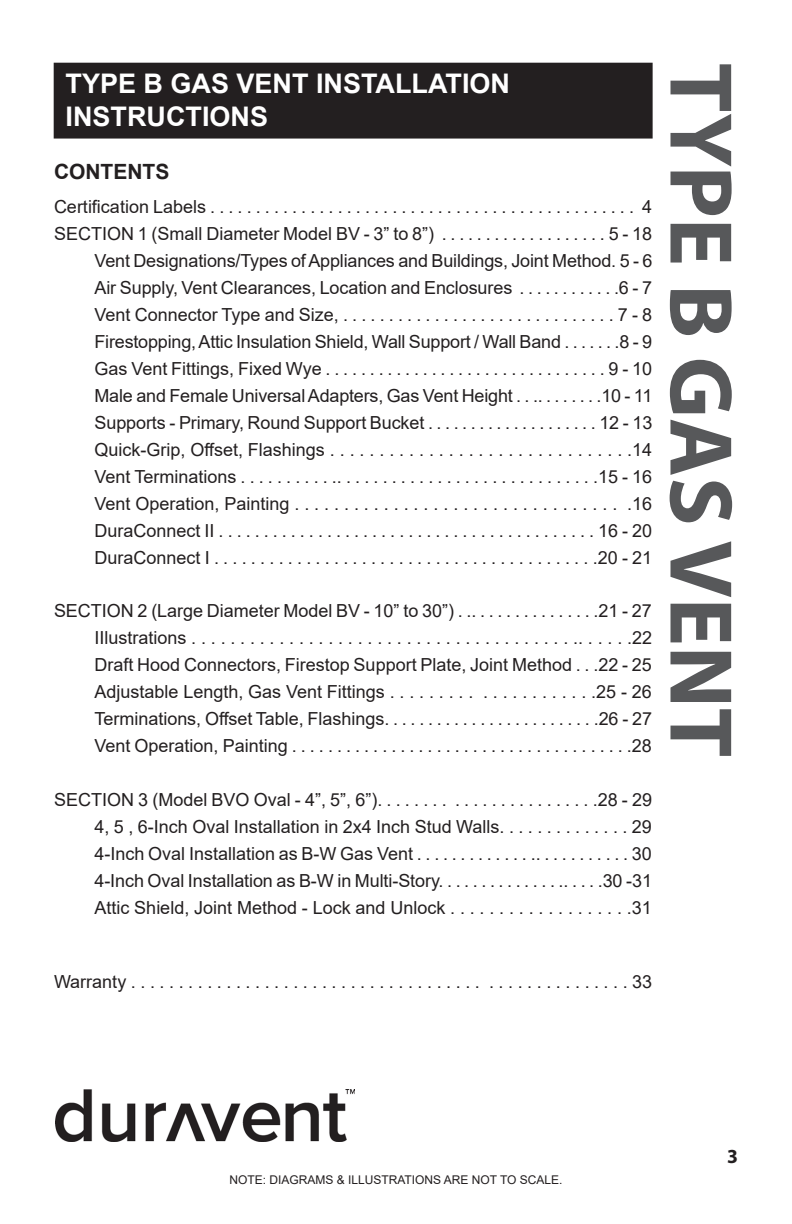
<style>
.page{position:relative;width:792px;height:1224px;background:#fff}
.page>*{position:absolute;margin:0;border:0;box-sizing:border-box;transform-origin:0 0}
.SUBTITLE{font:700 90px "Myriad Pro";color:#57585a}
.BODY_TEXT{font:700 27px/32.4px "Arial";color:#fff}
.t1{font:700 21px "Arial";color:#231f20}
.t2{font:700 20px "Myriad Pro";color:#231f20}
.t3{font:18px "Arial";color:#231f20}
.t4{font:12px "Arial";color:#231f20}
</style>
<div class="page">
<div style="left:54px;top:63px;width:598px;height:75px;background:#231f20"></div>
<img style="left:56px;top:1089px;width:298px;height:52px">
<p class="BODY_TEXT" style="left:66px;top:68px;width:446px">TYPE B GAS VENT INSTALLATION<br>INSTRUCTIONS</p>
<p class="t1" style="left:54px;top:156px;width:117px">CONTENTS</p>
<p class="t3" style="left:54px;top:195px;width:600px">Certification Labels . . . . . . . . . . . . . . . . . . . . . . . . . . . . . . . . . . . . . . . . . . . . . . . 4</p>
<p class="t3" style="left:54px;top:222px;width:600px">SECTION 1 (Small Diameter Model BV - 3” to 8”) . . . . . . . . . . . . . . . . . . . 5 - 18</p>
<p class="t3" style="left:94px;top:249px;width:560px">Vent Designations/Types of Appliances and Buildings, Joint Method. 5 - 6</p>
<p class="t3" style="left:94px;top:276px;width:559px">Air Supply, Vent Clearances, Location and Enclosures . . . . . . . . . . . .6 - 7</p>
<p class="t3" style="left:94px;top:303px;width:559px">Vent Connector Type and Size, . . . . . . . . . . . . . . . . . . . . . . . . . . . . . . 7 - 8</p>
<p class="t3" style="left:94px;top:330px;width:559px">Firestopping, Attic Insulation Shield, Wall Support / Wall Band . . . . . . .8 - 9</p>
<p class="t3" style="left:94px;top:357px;width:559px">Gas Vent Fittings, Fixed Wye . . . . . . . . . . . . . . . . . . . . . . . . . . . . . . . . 9 - 10</p>
<p class="t3" style="left:94px;top:384px;width:559px">Male and Female Universal Adapters, Gas Vent Height . . .. . . . . . . .10 - 11</p>
<p class="t3" style="left:94px;top:411px;width:559px">Supports - Primary, Round Support Bucket . . . . . . . . . . . . . . . . . . . . 12 - 13</p>
<p class="t3" style="left:94px;top:438px;width:559px">Quick-Grip, Offset, Flashings . . . . . . . . . . . . . . . . . . . . . . . . . . . . . . .14</p>
<p class="t3" style="left:94px;top:465px;width:559px">Vent Terminations . . . . . . . . . . .. . . . . . . . . . . . . . . . . . . . . . . . . . . . .15 - 16</p>
<p class="t3" style="left:94px;top:492px;width:559px">Vent Operation, Painting . . . . . . . . . . . . . . . . . . . . . . . . . . . . . . . . . .16</p>
<p class="t3" style="left:94px;top:519px;width:559px">DuraConnect II . . . . . . . . . . . . . . . . . . . . . . . . . . . . . . . . . . . . . . . . . . 16 - 20</p>
<p class="t3" style="left:94px;top:546px;width:559px">DuraConnect I . . . . . . . . . . . . . . . . . . . . . . . . . . . . . . . . . . . . . . . . . .20 - 21</p>
<p class="t3" style="left:54px;top:598px;width:599px">SECTION 2 (Large Diameter Model BV - 10” to 30”) . .. . . . . . . . . . . . . . .21 - 27</p>
<p class="t3" style="left:94px;top:625px;width:559px">IIlustrations . . . . . . . . . . . . . . . . . . . . . . . . . . . . . . . . . . . . . . . .. . . . . .22</p>
<p class="t3" style="left:94px;top:652px;width:559px">Draft Hood Connectors, Firestop Support Plate, Joint Method . . .22 - 25</p>
<p class="t3" style="left:94px;top:679px;width:559px">Adjustable Length, Gas Vent Fittings . . . . . . . . . . . . . . . . . . . . .25 - 26</p>
<p class="t3" style="left:94px;top:706px;width:559px">Terminations, Offset Table, Flashings. . . . . . . . . . . . . . . . . . . . . . . . .26 - 27</p>
<p class="t3" style="left:94px;top:733px;width:559px">Vent Operation, Painting . . . . . . . . . . . . . . . . . . . . . . . . . . . . . . . . . . . . . .28</p>
<p class="t3" style="left:54px;top:787px;width:600px">SECTION 3 (Model BVO Oval - 4”, 5”, 6”). . . . . . . . . . . . . . . . . . . . . . . .28 - 29</p>
<p class="t3" style="left:94px;top:814px;width:559px">4, 5 , 6-Inch Oval Installation in 2x4 Inch Stud Walls. . . . . . . . . . . . . . 29</p>
<p class="t3" style="left:94px;top:841px;width:559px">4-Inch Oval Installation as B-W Gas Vent . . . . . . . . . . . . . .. . . . . . . . . . . 30</p>
<p class="t3" style="left:94px;top:868px;width:559px">4-Inch Oval Installation as B-W in Multi-Story. . . . . . . . . . . . . . .. . . . .30 -31</p>
<p class="t3" style="left:94px;top:895px;width:559px">Attic Shield, Joint Method - Lock and Unlock . . . . . . . . . . . . . . . . . . .31</p>
<p class="SUBTITLE" style="left:760px;top:63px;width:696px;rotate:90deg">TYPE B GAS VENT</p>
<p class="t3" style="left:54px;top:970px;width:600px">Warranty . . . . . . . . . . . . . . . . . . . . . . . . . . . . . . . . . . . . . . . . . . . . . . . . . . . . 33</p>
<p class="t4" style="left:229px;top:1172px;width:335px">NOTE: DIAGRAMS &amp; ILLUSTRATIONS ARE NOT TO SCALE.</p>
<p class="t2" style="left:727px;top:1143px;width:12px">3</p>
</div>
